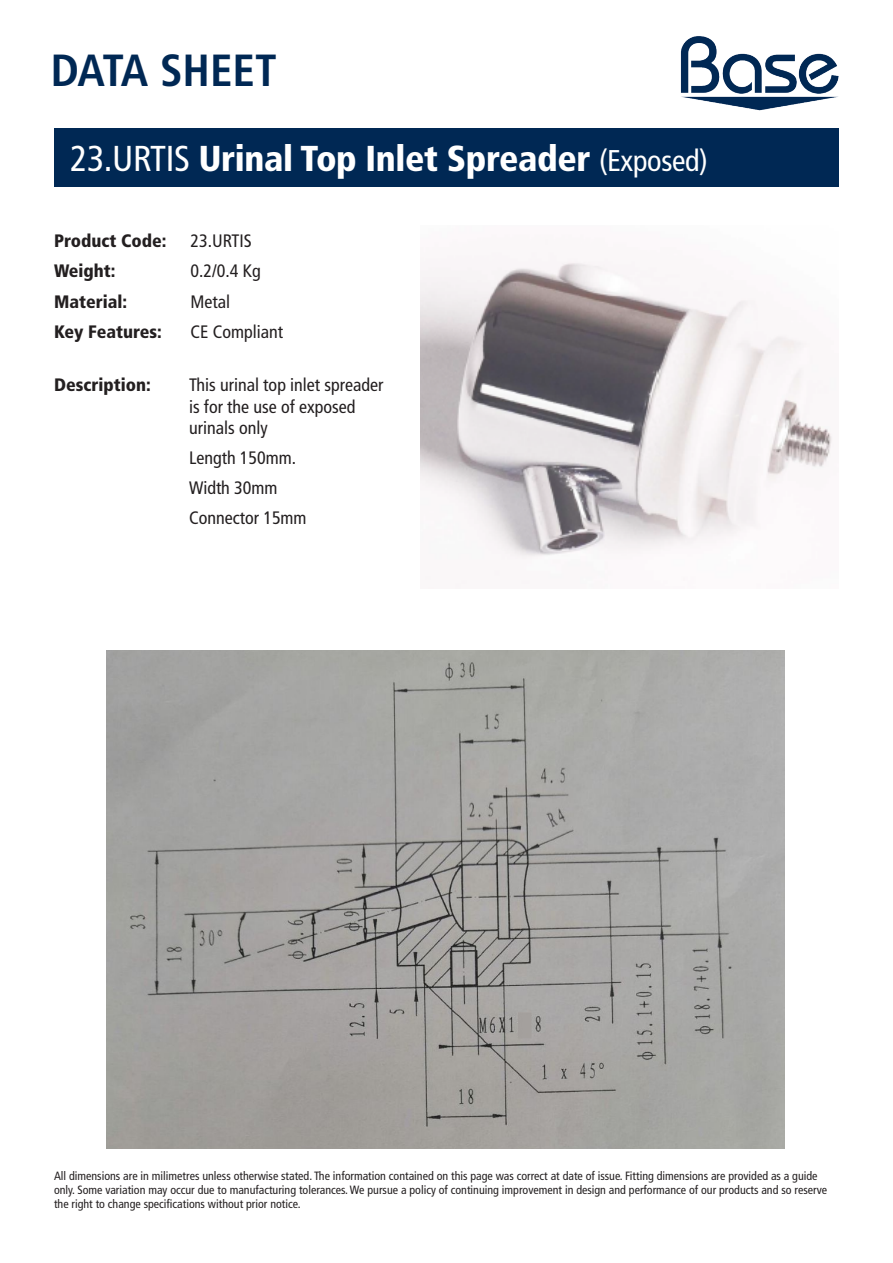
<style>
.page{position:relative;width:893px;height:1263px;background:#fff}
.page>*{position:absolute;margin:0;border:0;box-sizing:border-box;transform-origin:0 0}
.t1{font:700 condensed 45px "Frutiger";color:#002854}
.t2{font:900 condensed 36px "Frutiger";letter-spacing:-.01em;color:#fff}
.t3{font:condensed 18px "Frutiger";color:#231f20}
.t4{font:900 condensed 18px "Frutiger";color:#231f20}
.t5{font:condensed 12px/14.4px "Frutiger";color:#231f20}
.s1{font-weight:400}
.s2{font-weight:400;font-size:30px}
</style>
<div class="page">
<div style="left:54px;top:129px;width:785px;height:58px;background:#002854"></div>
<img style="left:680px;top:36px;width:159px;height:75px">
<img style="left:421px;top:261px;width:411px;height:298px">
<img style="left:106px;top:651px;width:678px;height:497px">
<p class="t1" style="left:51px;top:43px;width:227px">DATA SHEET</p>
<p class="t2" style="left:70px;top:137px;width:639px"><span class="s1">23.URTIS</span> Urinal Top Inlet Spreader <span class="s2">(Exposed)</span></p>
<p class="t4" style="left:54px;top:230px;width:114px">Product Code:</p>
<p class="t3" style="left:190px;top:231px;width:63px">23.URTIS</p>
<p class="t4" style="left:54px;top:260px;width:63px">Weight:</p>
<p class="t3" style="left:190px;top:261px;width:72px">0.2/0.4 Kg</p>
<p class="t4" style="left:54px;top:290px;width:75px">Material:</p>
<p class="t3" style="left:190px;top:291px;width:41px">Metal</p>
<p class="t4" style="left:54px;top:321px;width:109px">Key Features:</p>
<p class="t3" style="left:190px;top:321px;width:94px">CE Compliant</p>
<p class="t4" style="left:54px;top:374px;width:98px">Description:</p>
<p class="t3" style="left:189px;top:374px;width:196px">This urinal top inlet spreader</p>
<p class="t3" style="left:189px;top:396px;width:168px">is for the use of exposed</p>
<p class="t3" style="left:189px;top:417px;width:80px">urinals only</p>
<p class="t3" style="left:189px;top:447px;width:109px">Length 150mm.</p>
<p class="t3" style="left:189px;top:478px;width:90px">Width 30mm</p>
<p class="t3" style="left:189px;top:508px;width:119px">Connector 15mm</p>
<p class="t5" style="left:54px;top:1168px;width:775px">All dimensions are in milimetres unless otherwise stated. The information contained on this page was correct at date of issue. Fitting dimensions are provided as a guide only. Some variation may occur due to manufacturing tolerances. We pursue a policy of continuing improvement in design and performance of our products and so reserve the right to change specifications without prior notice.</p>
</div>
